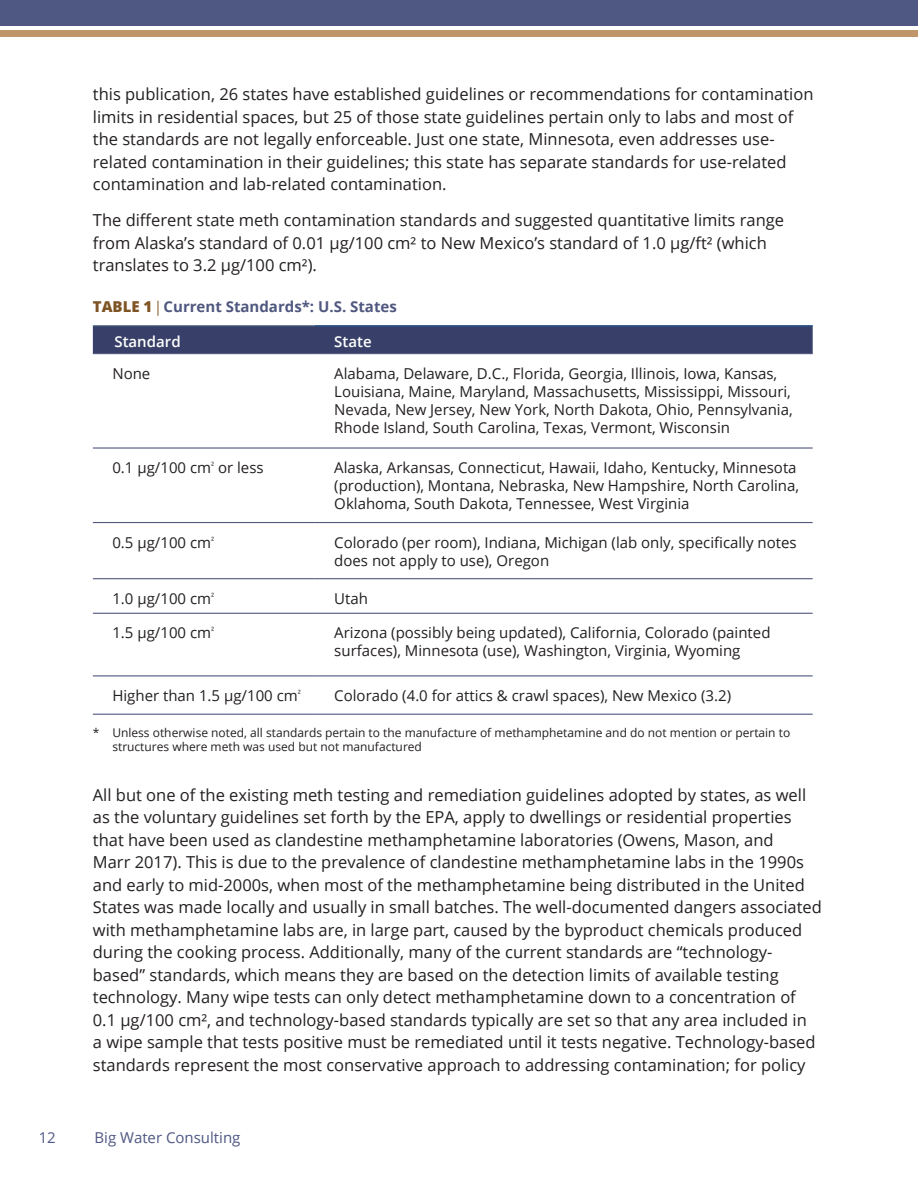
<style>
.page{position:relative;width:918px;height:1188px;background:#fff}
.page>*{position:absolute;margin:0;border:0;box-sizing:border-box;transform-origin:0 0}
.body{font:16.5px/22.5px "Open Sans";color:#231f20}
.table-body_left{font:15px/18px "Open Sans";color:#231f20}
.figure_and_tables{font:700 15px "Open Sans";color:#505880}
.t1{font:15px "Open Sans";color:#4f5783}
.table-label-ctr_whit{font:600 15px "Open Sans";color:#fff}
.table-label-left_whi{font:600 15px "Open Sans";color:#fff}
.footnote_-_source{font:12px/14.4px "Open Sans";color:#231f20}
.s1{font-weight:800;color:#7f5424}
.s2{font-family:"Minion Pro";font-weight:400;color:#7f5424}
</style>
<div class="page">
<div style="left:93px;top:326px;width:720px;height:27px;background:#384069"></div>
<hr style="left:93px;top:353px;width:222px;height:1px;background:#505880">
<hr style="left:315px;top:353px;width:498px;height:1px;background:#505880">
<hr style="left:93px;top:447px;width:222px;height:2px;background:#505880">
<hr style="left:315px;top:447px;width:498px;height:2px;background:#505880">
<hr style="left:93px;top:522px;width:222px;height:1px;background:#505880">
<hr style="left:315px;top:522px;width:498px;height:1px;background:#505880">
<hr style="left:93px;top:578px;width:222px;height:1px;background:#505880">
<hr style="left:315px;top:578px;width:498px;height:1px;background:#505880">
<hr style="left:93px;top:613px;width:222px;height:1px;background:#505880">
<hr style="left:315px;top:613px;width:498px;height:1px;background:#505880">
<hr style="left:93px;top:675px;width:222px;height:1px;background:#505880">
<hr style="left:315px;top:675px;width:498px;height:1px;background:#505880">
<hr style="left:93px;top:714px;width:222px;height:1px;background:#505880">
<hr style="left:315px;top:714px;width:498px;height:1px;background:#505880">
<hr style="left:93px;top:325px;width:222px;height:1px;background:#435d7b">
<hr style="left:315px;top:325px;width:498px;height:2px;background:#275388">
<div style="left:0;top:0;width:918px;height:26px;background:#4f5783"></div>
<div style="left:0;top:31px;width:918px;height:6px;background:#bf9669"></div>
<p class="body" style="left:93px;top:82px;width:722px">this publication, 26 states have established guidelines or recommendations for contamination limits in residential spaces, but 25 of those state guidelines pertain only to labs and most of the standards are not legally enforceable. Just one state, Minnesota, even addresses use&shy;related contamination in their guidelines; this state has separate standards for use-related contamination and lab-related contamination.</p>
<p class="body" style="left:93px;top:208px;width:693px">The different state meth contamination standards and suggested quantitative limits range from Alaska’s standard of 0.01 μg/100 cm² to New Mexico’s standard of 1.0 µg/ft² (which translates to 3.2 μg/100 cm²).</p>
<p class="figure_and_tables" style="left:93px;top:296px;width:305px"><span class="s1">TABLE 1</span> <span class="s2">|</span> Current Standards*: U.S. States</p>
<p class="table-label-ctr_whit" style="left:114px;top:331px;width:68px">Standard</p>
<p class="table-label-left_whi" style="left:334px;top:331px;width:39px">State</p>
<p class="table-body_left" style="left:112px;top:364px;width:39px">None</p>
<p class="table-body_left" style="left:334px;top:364px;width:460px">Alabama, Delaware, D.C., Florida, Georgia, Illinois, Iowa, Kansas, Louisiana, Maine, Maryland, Massachusetts, Mississippi, Missouri, Nevada, New Jersey, New York, North Dakota, Ohio, Pennsylvania, Rhode Island, South Carolina, Texas, Vermont, Wisconsin</p>
<p class="table-body_left" style="left:112px;top:458px;width:153px">0.1 μg/100 cm<sup>²</sup> or less</p>
<p class="table-body_left" style="left:334px;top:458px;width:466px">Alaska, Arkansas, Connecticut, Hawaii, Idaho, Kentucky, Minnesota (production), Montana, Nebraska, New Hampshire, North Carolina,<br>Oklahoma, South Dakota, Tennessee, West Virginia</p>
<p class="table-body_left" style="left:112px;top:533px;width:103px">0.5 μg/100 cm<sup>²</sup></p>
<p class="table-body_left" style="left:334px;top:533px;width:464px">Colorado (per room), Indiana, Michigan (lab only, specifically notes does not apply to use), Oregon</p>
<p class="table-body_left" style="left:112px;top:589px;width:103px">1.0 μg/100 cm<sup>²</sup></p>
<p class="table-body_left" style="left:334px;top:589px;width:35px">Utah</p>
<p class="table-body_left" style="left:112px;top:623px;width:103px">1.5 μg/100 cm<sup>²</sup></p>
<p class="table-body_left" style="left:334px;top:623px;width:438px">Arizona (possibly being updated), California, Colorado (painted surfaces), Minnesota (use), Washington, Virginia, Wyoming</p>
<p class="table-body_left" style="left:112px;top:686px;width:190px">Higher than 1.5 μg/100 cm<sup>²</sup></p>
<p class="table-body_left" style="left:334px;top:686px;width:398px">Colorado (4.0 for attics &amp; crawl spaces), New Mexico (3.2)</p>
<p class="footnote_-_source" style="left:112px;top:725px;width:679px;text-indent:-20px">* Unless otherwise noted, all standards pertain to the manufacture of methamphetamine and do not mention or pertain to structures where meth was used but not manufactured</p>
<p class="body" style="left:93px;top:783px;width:731px">All but one of the existing meth testing and remediation guidelines adopted by states, as well as the voluntary guidelines set forth by the EPA, apply to dwellings or residential properties that have been used as clandestine methamphetamine laboratories (Owens, Mason, and<br>Marr 2017). This is due to the prevalence of clandestine methamphetamine labs in the 1990s and early to mid-2000s, when most of the methamphetamine being distributed in the United States was made locally and usually in small batches. The well-documented dangers associated with methamphetamine labs are, in large part, caused by the byproduct chemicals produced during the cooking process. Additionally, many of the current standards are “technology&shy;based” standards, which means they are based on the detection limits of available testing technology. Many wipe tests can only detect methamphetamine down to a concentration of 0.1 μg/100 cm², and technology-based standards typically are set so that any area included in<br>a wipe sample that tests positive must be remediated until it tests negative. Technology-based standards represent the most conservative approach to addressing contamination; for policy</p>
<p class="t1" style="left:39px;top:1127px;width:19px">12</p>
<p class="t1" style="left:94px;top:1127px;width:148px">Big Water Consulting</p>
</div>
